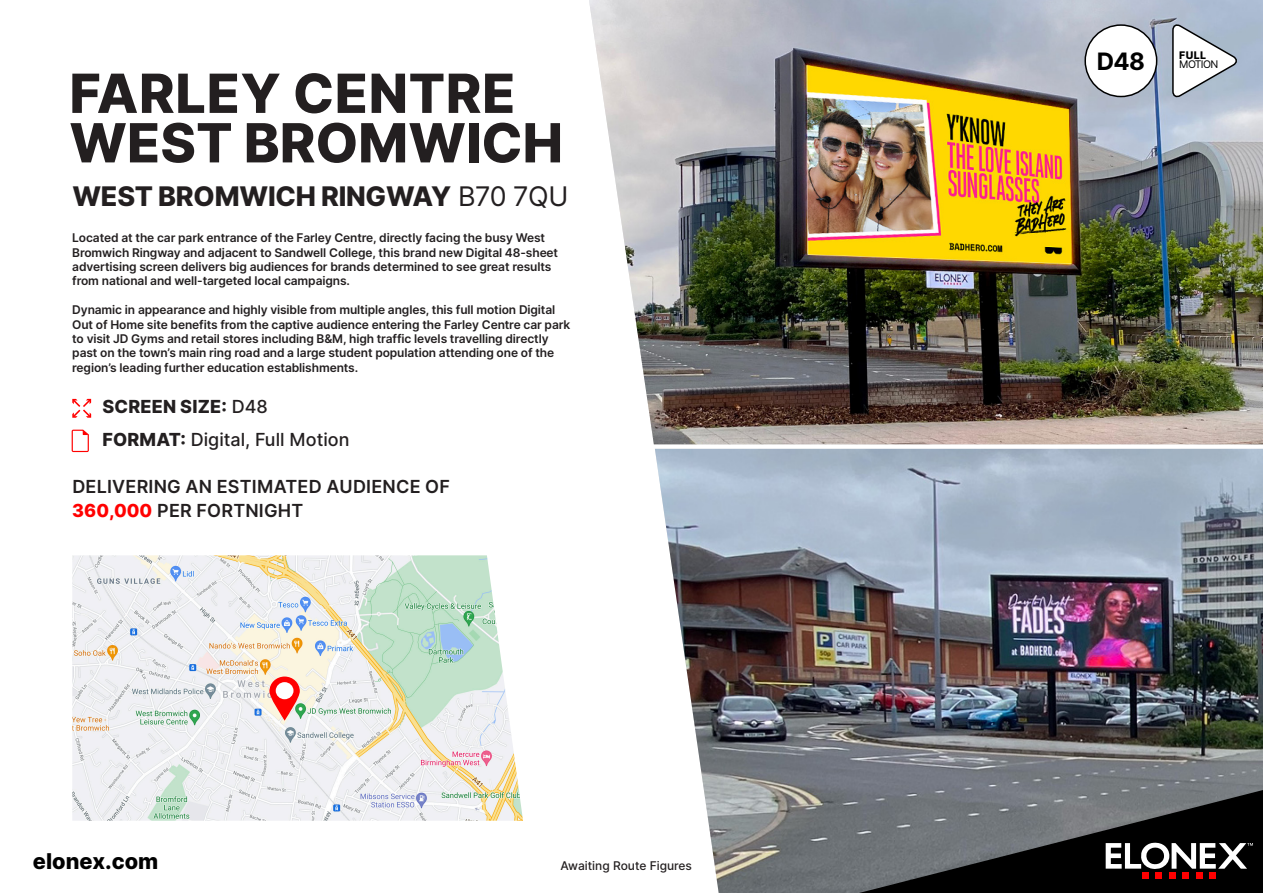
<style>
.page{position:relative;width:1263px;height:893px;background:#fff}
.page>*{position:absolute;margin:0;border:0;box-sizing:border-box;transform-origin:0 0}
.t1{font:800 54px/49.5px "Inter";color:#231f20}
.t2{font:800 27px "Inter";letter-spacing:-.01em;color:#231f20}
.t3{font:700 24px "Inter";color:#000}
.t4{font:800 21.75px "Inter";color:#000}
.t5{font:600 18px/24px "Inter";letter-spacing:.01em;color:#231f20}
.t6{font:500 18px "Inter";color:#231f20}
.t7{font:800 18px "Inter";letter-spacing:.01em;color:#231f20}
.t8{font:600 12px/14.4px "Inter";letter-spacing:-.01em;color:#231f20}
.t9{font:500 12px "Inter";color:#231f20}
.t10{font:10.5px/9px "Inter";letter-spacing:-.07em;color:#000}
.s1{font-weight:400}
.s2{font-weight:500}
.s3{font-weight:800}
.s4{font-weight:800;color:#f00}
</style>
<div class="page">
<img style="left:589px;top:0;width:674px;height:444px">
<div style="left:1085px;top:25px;width:72px;height:72px;background:#fff;border-radius:50%"></div>
<div style="left:1084px;top:24px;width:73px;height:73px;border:2px solid #000;border-radius:50%"></div>
<svg style="left:1171px;top:22px;width:66px;height:76px"></svg>
<svg style="left:72px;top:399px;width:19px;height:19px"></svg>
<svg style="left:72px;top:430px;width:17px;height:22px"></svg>
<img style="left:72px;top:555px;width:451px;height:266px">
<img style="left:655px;top:449px;width:608px;height:444px">
<svg style="left:269px;top:676px;width:31px;height:45px"></svg>
<div style="left:276px;top:682px;width:17px;height:17px;background:#fff;border-radius:50%"></div>
<svg style="left:859px;top:790px;width:404px;height:103px;background:#464749"></svg>
<p class="t1" style="left:69px;top:66px;width:495px">FARLEY CENTRE<br>WEST BROMWICH</p>
<p class="t2" style="left:72px;top:177px;width:497px">WEST BROMWICH RINGWAY <span class="s1">B70 7QU</span></p>
<p class="t8" style="left:72px;top:230px;width:487px">Located at the car park entrance of the Farley Centre, directly facing the busy West Bromwich Ringway and adjacent to Sandwell College, this brand new Digital 48-sheet advertising screen delivers big audiences for brands determined to see great results from national and well-targeted local campaigns.</p>
<p class="t8" style="left:72px;top:302px;width:499px">Dynamic in appearance and highly visible from multiple angles, this full motion Digital Out of Home site benefits from the captive audience entering the Farley Centre car park to visit JD Gyms and retail stores including B&amp;M, high traffic levels travelling directly past on the town’s main ring road and a large student population attending one of the region’s leading further education establishments.</p>
<p class="t7" style="left:102px;top:393px;width:167px">SCREEN SIZE: <span class="s2">D48</span></p>
<p class="t6" style="left:102px;top:426px;width:249px"><span class="s3">FORMAT:</span> Digital, Full Motion</p>
<p class="t5" style="left:72px;top:473px;width:379px">DELIVERING AN ESTIMATED AUDIENCE OF<br><span class="s4">360,000</span> PER FORTNIGHT</p>
<p class="t4" style="left:33px;top:845px;width:127px">elonex.com</p>
<p class="t9" style="left:560px;top:857px;width:133px">Awaiting Route Figures</p>
<p class="t3" style="left:1097px;top:44px;width:50px">D48</p>
<p class="t10" style="left:1179px;top:50px;width:41px"><span class="s3">FULL<br></span>MOTION</p>
</div>
